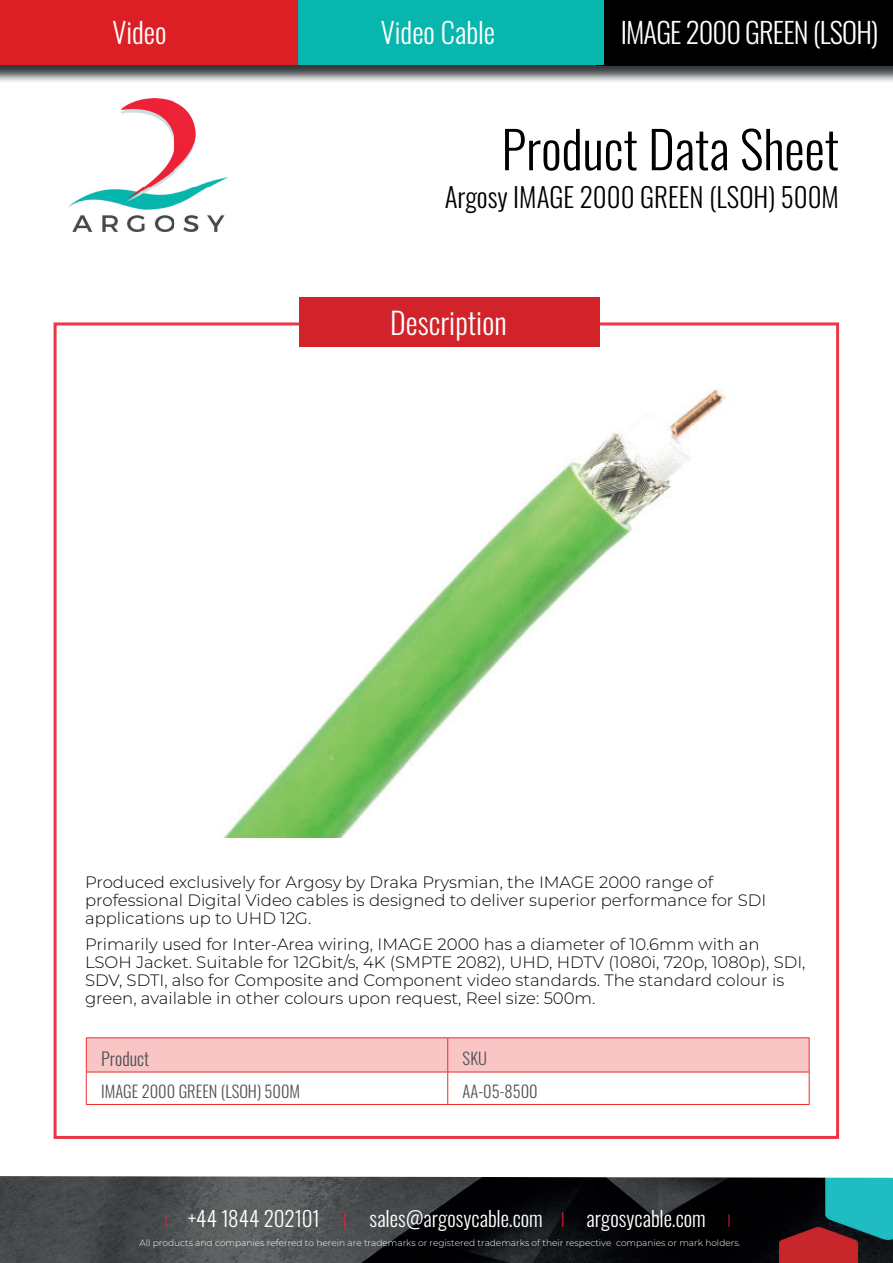
<style>
.page{position:relative;width:893px;height:1263px;background:#fff}
.page>*{position:absolute;margin:0;border:0;box-sizing:border-box;transform-origin:0 0}
.t1{font:300 51px "Oswald";color:#000001}
.t2{font:300 30px "Oswald";color:#fff}
.t3{font:300 28.5px "Oswald";letter-spacing:-.03em;color:#fff}
.t4{font:300 28.5px "Oswald";color:#fff}
.t5{font:300 27px "Oswald";color:#000001}
.t6{font:300 21px "Oswald";color:#fff}
.t7{font:300 18px "Oswald";color:#4f5253}
.t8{font:300 16.5px/18px "Montserrat";color:#000001}
.t9{font:300 16.5px "Oswald";color:#4f5253}
.t10{font:300 9px "Montserrat";color:#fff}
.s1{font-family:"Montserrat";font-size:18px;color:#ed1e38}
.s2{font-family:"Montserrat";color:#ed1e38}
</style>
<div class="page">
<img style="left:223px;top:389px;width:504px;height:449px">
<img style="left:68px;top:99px;width:159px;height:133px">
<img style="left:0;top:64px;width:893px;height:18px">
<div style="left:0;top:0;width:893px;height:64px;background:#db1f25"></div>
<div style="left:596px;top:0;width:297px;height:65px;background:#000001"></div>
<div style="left:298px;top:0;width:305px;height:64px;background:#07b7ad"></div>
<img style="left:0;top:1176px;width:893px;height:87px">
<div style="left:299px;top:298px;width:301px;height:49px;background:#d2222a"></div>
<div style="left:87px;top:1038px;width:722px;height:34px;background:#f9c5c5"></div>
<hr style="left:86px;top:1037px;width:362px;height:1px;background:#ee2d2d">
<hr style="left:86px;top:1038px;width:1px;height:34px;background:#ee2d2d">
<hr style="left:448px;top:1037px;width:361px;height:1px;background:#ee2d2d">
<hr style="left:447px;top:1038px;width:1px;height:34px;background:#ee2d2d">
<hr style="left:809px;top:1038px;width:1px;height:34px;background:#ee2d2d">
<hr style="left:86px;top:1072px;width:362px;height:1px;background:#ee2d2d">
<hr style="left:86px;top:1072px;width:1px;height:32px;background:#ee2d2d">
<hr style="left:448px;top:1072px;width:361px;height:1px;background:#ee2d2d">
<hr style="left:447px;top:1072px;width:1px;height:32px;background:#ee2d2d">
<hr style="left:809px;top:1072px;width:1px;height:32px;background:#ee2d2d">
<hr style="left:86px;top:1104px;width:362px;height:1px;background:#ee2d2d">
<hr style="left:448px;top:1104px;width:361px;height:1px;background:#ee2d2d">
<h3 class="t3" style="left:112px;top:7px;width:56px">Video</h3>
<h3 class="t4" style="left:381px;top:7px;width:116px">Video Cable</h3>
<h3 class="t3" style="left:621px;top:7px;width:259px">IMAGE 2000 GREEN (LSOH)</h3>
<h1 class="t1" style="left:501px;top:104px;width:339px">Product Data Sheet</h1>
<h3 class="t5" style="left:445px;top:173px;width:396px">Argosy IMAGE 2000 GREEN (LSOH) 500M</h3>
<h2 class="t2" style="left:390px;top:296px;width:118px">Description</h2>
<p class="t8" style="left:85px;top:872px;width:683px">Produced exclusively for Argosy by Draka Prysmian, the IMAGE 2000 range of professional Digital Video cables is designed to deliver superior performance for SDI applications up to UHD 12G.</p>
<p class="t8" style="left:85px;top:935px;width:722px">Primarily used for Inter-Area wiring, IMAGE 2000 has a diameter of 10.6mm with an LSOH Jacket. Suitable for 12Gbit/s, 4K (SMPTE 2082), UHD, HDTV (1080i, 720p, 1080p), SDI, SDV, SDTI, also for Composite and Component video standards. The standard colour is green, available in other colours upon request, Reel size: 500m.</p>
<p class="t7" style="left:101px;top:1042px;width:50px">Product</p>
<p class="t9" style="left:463px;top:1043px;width:26px">SKU</p>
<p class="t9" style="left:101px;top:1077px;width:201px">IMAGE 2000 GREEN (LSOH) 500M</p>
<p class="t9" style="left:463px;top:1077px;width:77px">AA-05-8500</p>
<p class="t6" style="left:164px;top:1199px;width:570px"><span class="s1">I</span> +44 1844 202101 <span class="s2">I</span> sales@argosycable.com <span class="s2">I</span> argosycable.com <span class="s1">I</span></p>
<p class="t10" style="left:139px;top:1237px;width:602px">All products and companies referred to herein are trademarks or registered trademarks of their respective companies or mark holders.</p>
</div>
